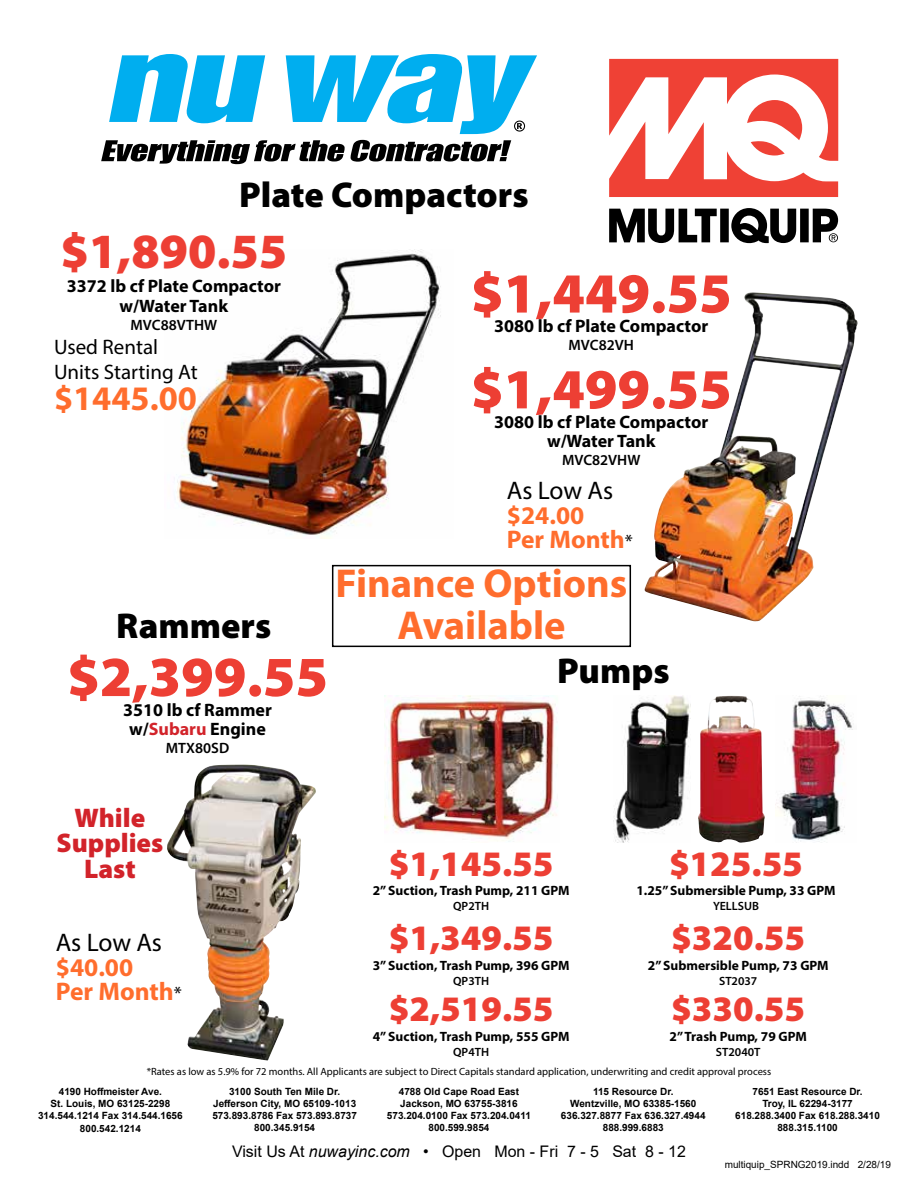
<style>
.page{position:relative;width:918px;height:1188px;background:#fff}
.page>*{position:absolute;margin:0;border:0;box-sizing:border-box;transform-origin:0 0}
.t1{font:900 57px "Myriad Pro";color:#ed3f34}
.t2{font:900 49.5px "Myriad Pro";color:#ed3f34}
.t3{font:700 40.5px/42px "Myriad Pro";color:#ff6d2d;text-align:center}
.t4{font:900 36px "Myriad Pro";color:#ed3f34}
.t5{font:900 36px "Myriad Pro";color:#000}
.t6{font:700 34.5px "Myriad Pro";color:#ff6d2d}
.t7{font:900 27px/25.5px "Myriad Pro";color:#d2232a;text-align:center}
.t8{font:700 25.5px/24px "Myriad Pro";color:#ff6d2d}
.t9{font:25.5px "Myriad Pro";letter-spacing:-.005em;color:#000}
.t10{font:21px/25.2px "Myriad Pro";color:#000}
.t11{font:700 18px/19.5px "Myriad Pro";color:#000;text-align:center}
.t12{font:15.9px "Arial";color:#000}
.t13{font:600 15px "Myriad Pro";color:#000}
.t14{font:700 13.5px "Myriad Pro";color:#000}
.t15{font:600 12px "Myriad Pro";color:#000}
.t16{font:10.5px "Myriad Pro";color:#000}
.t17{font:700 9.9px/12px "Arial";color:#000;text-align:center}
.t18{font:9.9px "Arial";color:#000}
.s1{color:#d2232a}
.s2{font-weight:400;font-size:19.5px;color:#000}
.s3{font-style:italic}
</style>
<div class="page">
<svg style="left:109px;top:54px;width:156px;height:69px"></svg>
<svg style="left:101px;top:140px;width:410px;height:24px"></svg>
<svg style="left:286px;top:54px;width:251px;height:80px"></svg>
<svg style="left:609px;top:208px;width:229px;height:35px"></svg>
<svg style="left:609px;top:59px;width:229px;height:138px"></svg>
<div style="left:332px;top:565px;width:299px;height:82px;border:2px solid #000"></div>
<img style="left:177px;top:250px;width:264px;height:288px">
<img style="left:644px;top:292px;width:214px;height:329px">
<img style="left:167px;top:765px;width:117px;height:296px">
<img style="left:385px;top:696px;width:173px;height:146px">
<img style="left:698px;top:696px;width:67px;height:147px">
<img style="left:776px;top:696px;width:77px;height:147px">
<img style="left:613px;top:696px;width:78px;height:147px">
<h3 class="t5" style="left:239px;top:171px;width:291px">Plate Compactors</h3>
<h2 class="t2" style="left:61px;top:218px;width:228px">$1,890.55</h2>
<h3 class="t11" style="left:67px;top:276px;width:216px">3372 lb cf Plate Compactor w/Water Tank</h3>
<h3 class="t13" style="left:131px;top:315px;width:88px">MVC88VTHW</h3>
<h3 class="t10" style="left:54px;top:334px;width:145px">Used Rental<br>Units Starting At</h3>
<h3 class="t6" style="left:54px;top:376px;width:145px">$1445.00</h3>
<h3 class="t5" style="left:116px;top:602px;width:157px">Rammers</h3>
<h1 class="t1" style="left:67px;top:639px;width:262px">$2,399.55</h1>
<h3 class="t11" style="left:123px;top:699px;width:150px">3510 lb cf Rammer w/<span class="s1">Subaru</span> Engine</h3>
<h3 class="t13" style="left:166px;top:738px;width:65px">MTX80SD</h3>
<h1 class="t1" style="left:471px;top:255px;width:262px">$1,449.55</h1>
<h3 class="t11" style="left:494px;top:316px;width:216px">3080 lb cf Plate Compactor</h3>
<h3 class="t13" style="left:569px;top:335px;width:67px">MVC82VH</h3>
<h1 class="t1" style="left:471px;top:351px;width:262px">$1,499.55</h1>
<h3 class="t11" style="left:494px;top:411px;width:216px">3080 lb cf Plate Compactor w/Water Tank</h3>
<h3 class="t13" style="left:562px;top:451px;width:80px">MVC82VHW</h3>
<h3 class="t9" style="left:507px;top:474px;width:108px">As Low As</h3>
<h3 class="t8" style="left:507px;top:503px;width:128px">$24.00<br>Per Month<span class="s2">*</span></h3>
<h3 class="t3" style="left:336px;top:561px;width:293px">Finance Options<br>Available</h3>
<h3 class="t5" style="left:557px;top:647px;width:114px">Pumps</h3>
<h3 class="t7" style="left:57px;top:804px;width:108px">While<br>Supplies<br>Last</h3>
<h3 class="t9" style="left:56px;top:926px;width:108px">As Low As</h3>
<h3 class="t8" style="left:56px;top:955px;width:128px">$40.00<br>Per Month<span class="s2">*</span></h3>
<h3 class="t4" style="left:389px;top:839px;width:166px">$1,145.55</h3>
<h3 class="t14" style="left:373px;top:882px;width:198px">2” Suction, Trash Pump, 211 GPM</h3>
<p class="t15" style="left:453px;top:898px;width:37px">QP2TH</p>
<h3 class="t4" style="left:389px;top:914px;width:166px">$1,349.55</h3>
<h3 class="t14" style="left:373px;top:956px;width:198px">3” Suction, Trash Pump, 396 GPM</h3>
<p class="t15" style="left:453px;top:973px;width:37px">QP3TH</p>
<h3 class="t4" style="left:389px;top:985px;width:166px">$2,519.55</h3>
<h3 class="t14" style="left:373px;top:1027px;width:198px">4” Suction, Trash Pump, 555 GPM</h3>
<p class="t15" style="left:453px;top:1044px;width:37px">QP4TH</p>
<h3 class="t4" style="left:669px;top:839px;width:135px">$125.55</h3>
<h3 class="t14" style="left:636px;top:882px;width:201px">1.25” Submersible Pump, 33 GPM</h3>
<p class="t15" style="left:713px;top:898px;width:47px">YELLSUB</p>
<h3 class="t4" style="left:671px;top:914px;width:135px">$320.55</h3>
<h3 class="t14" style="left:648px;top:956px;width:182px">2” Submersible Pump, 73 GPM</h3>
<p class="t15" style="left:719px;top:973px;width:40px">ST2037</p>
<h3 class="t4" style="left:671px;top:985px;width:135px">$330.55</h3>
<h3 class="t14" style="left:670px;top:1027px;width:139px">2” Trash Pump, 79 GPM</h3>
<p class="t15" style="left:716px;top:1044px;width:46px">ST2040T</p>
<p class="t16" style="left:147px;top:1065px;width:626px">*Rates as low as 5.9% for 72 months. All Applicants are subject to Direct Capitals standard application, underwriting and credit approval process</p>
<p class="t17" style="left:38px;top:1085px;width:146px">4190 Hoffmeister Ave.<br>St. Louis, MO 63125-2298<br>314.544.1214 Fax 314.544.1656<br>800.542.1214</p>
<p class="t17" style="left:212px;top:1086px;width:146px">3100 South Ten Mile Dr.<br>Jefferson City, MO 65109-1013<br>573.893.8786 Fax 573.893.8737<br>800.345.9154</p>
<p class="t17" style="left:387px;top:1086px;width:146px">4788 Old Cape Road East<br>Jackson, MO 63755-3816<br>573.204.0100 Fax 573.204.0411<br>800.599.9854</p>
<p class="t17" style="left:561px;top:1086px;width:146px">115 Resource Dr.<br>Wentzville, MO 63385-1560<br>636.327.8877 Fax 636.327.4944<br>888.999.6883</p>
<p class="t17" style="left:735px;top:1086px;width:146px">7651 East Resource Dr.<br>Troy, IL 62294-3177<br>618.288.3400 Fax 618.288.3410<br>888.315.1100</p>
<h3 class="t12" style="left:232px;top:1140px;width:455px">Visit Us At <span class="s3">nuwayinc.com</span> • Open Mon - Fri 7 - 5 Sat 8 - 12</h3>
<p class="t18" style="left:725px;top:1158px;width:168px">multiquip_SPRNG2019.indd 2/28/19</p>
</div>
